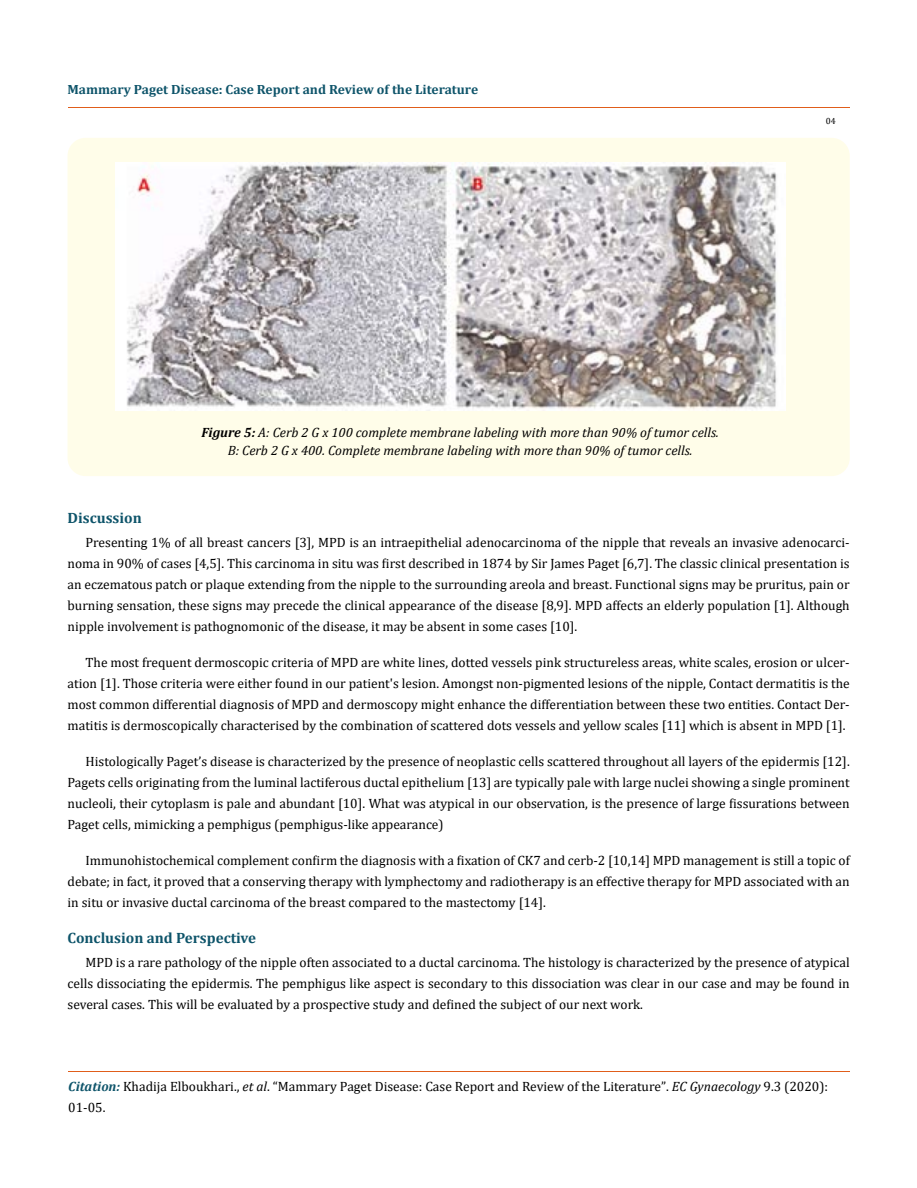
<style>
.page{position:relative;width:917px;height:1188px;background:#fff}
.page>*{position:absolute;margin:0;border:0;box-sizing:border-box;transform-origin:0 0}
.t1{font:700 15px "Cambria";color:#0e546a}
.t2{font:13.5px/21px "Cambria";color:#000;text-align:justify}
.t3{font:italic 13.5px/18px "Cambria";color:#000;text-align:center}
.t4{font:700 13.35px "Cambria";color:#0e546a}
.t5{font:9px "Cambria";color:#000}
.s1{font-weight:700}
.s2{font-weight:700;font-style:italic;color:#0e546a}
.s3{font-style:italic}
.s4{font-size:13.35px}
</style>
<div class="page">
<hr style="left:68px;top:108px;width:781px;height:1px;background:#e05d1a">
<hr style="left:68px;top:1072px;width:781px;height:1px;background:#e05d1a">
<div style="left:68px;top:138px;width:781px;height:338px;background:#fffde9;border-radius:18px"></div>
<img style="left:115px;top:162px;width:670px;height:248px">
<p class="t4" style="left:68px;top:80px;width:412px">Mammary Paget Disease: Case Report and Review of the Literature</p>
<p class="t5" style="left:825px;top:116px;width:11px">04</p>
<p class="t3" style="left:201px;top:422px;width:519px"><span class="s1">Figure 5:</span> A: Cerb 2 G x 100 complete membrane labeling with more than 90% of tumor cells.<br>B: Cerb 2 G x 400. Complete membrane labeling with more than 90% of tumor cells.</p>
<p class="t1" style="left:68px;top:507px;width:76px">Discussion</p>
<p class="t2" style="left:68px;top:531px;width:783px;text-indent:18px">Presenting 1% of all breast cancers [3], MPD is an intraepithelial adenocarcinoma of the nipple that reveals an invasive adenocarci&shy;noma in 90% of cases [4,5]. This carcinoma in situ was first described in 1874 by Sir James Paget [6,7]. The classic clinical presentation is an eczematous patch or plaque extending from the nipple to the surrounding areola and breast. Functional signs may be pruritus, pain or burning sensation, these signs may precede the clinical appearance of the disease [8,9]. MPD affects an elderly population [1]. Although nipple involvement is pathognomonic of the disease, it may be absent in some cases [10].</p>
<p class="t2" style="left:68px;top:651px;width:783px;text-indent:18px">The most frequent dermoscopic criteria of MPD are white lines, dotted vessels pink structureless areas, white scales, erosion or ulcer&shy;ation [1]. Those criteria were either found in our patient's lesion. Amongst non-pigmented lesions of the nipple, Contact dermatitis is the most common differential diagnosis of MPD and dermoscopy might enhance the differentiation between these two entities. Contact Der&shy;matitis is dermoscopically characterised by the combination of scattered dots vessels and yellow scales [11] which is absent in MPD [1].</p>
<p class="t2" style="left:68px;top:750px;width:783px;text-indent:18px">Histologically Paget’s disease is characterized by the presence of neoplastic cells scattered throughout all layers of the epidermis [12].<br>Pagets cells originating from the luminal lactiferous ductal epithelium [13] are typically pale with large nuclei showing a single prominent nucleoli, their cytoplasm is pale and abundant [10]. What was atypical in our observation, is the presence of large fissurations between Paget cells, mimicking a pemphigus (pemphigus-like appearance)</p>
<p class="t2" style="left:68px;top:849px;width:783px;text-indent:18px">Immunohistochemical complement confirm the diagnosis with a fixation of CK7 and cerb-2 [10,14] MPD management is still a topic of debate; in fact, it proved that a conserving therapy with lymphectomy and radiotherapy is an effective therapy for MPD associated with an in situ or invasive ductal carcinoma of the breast compared to the mastectomy [14].</p>
<p class="t1" style="left:68px;top:927px;width:190px">Conclusion and Perspective</p>
<p class="t2" style="left:68px;top:951px;width:783px;text-indent:18px">MPD is a rare pathology of the nipple often associated to a ductal carcinoma. The histology is characterized by the presence of atypical cells dissociating the epidermis. The pemphigus like aspect is secondary to this dissociation was clear in our case and may be found in several cases. This will be evaluated by a prospective study and defined the subject of our next work.</p>
<p class="t2" style="left:68px;top:1076px;width:761px"><span class="s2">Citation:</span> Khadija Elboukhari., <span class="s3">et al</span>. “Mammary Paget Disease: Case Report and Review of the Literature”<span class="s4">.</span> <span class="s3">EC Gynaecology</span> 9.3 (2020):<br>01-05.</p>
</div>
